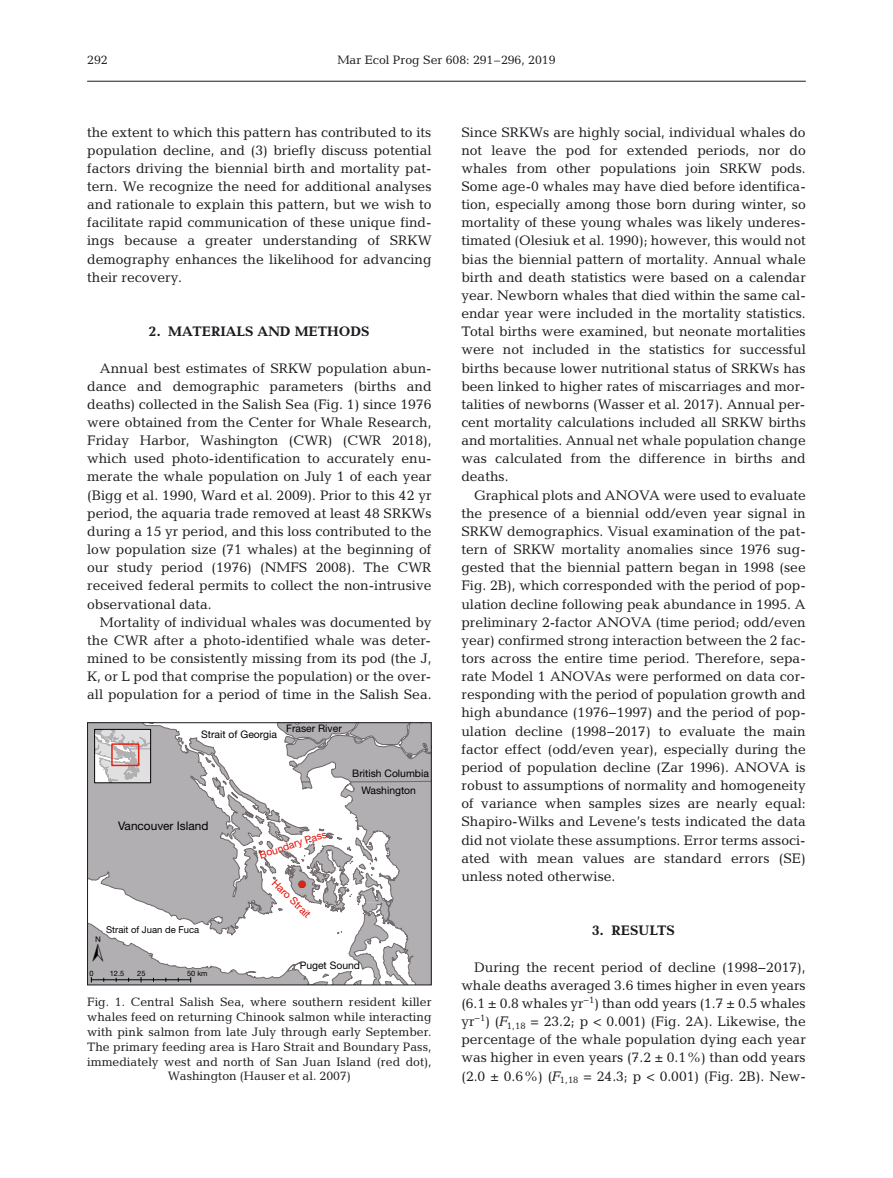
<style>
.page{position:relative;width:893px;height:1178px;background:#fff}
.page>*{position:absolute;margin:0;border:0;box-sizing:border-box;transform-origin:0 0}
.t1{font:36.3px "ESRI North";color:#000}
.t2{font:13.95px/18.1px "Candida";color:#1b1c20;text-align:justify}
.t3{font:700 13.95px "Candida";color:#1b1c20}
.t4{font:12.3px/14.7px "Candida";color:#1b1c20;text-align:center}
.t5{font:11.85px "Helvetica Neue";color:#000}
.t6{font:10.65px "ESRI Default Marker";color:#e72112}
.t7{font:10.35px "Helvetica Neue";color:#000}
.t8{font:10.35px "Helvetica Neue";color:#e60a03}
.t9{font:9.45px "Helvetica Neue";color:#000}
.t10{font:7.35px "Helvetica Neue";color:#000}
.s1{color:#000}
.s2{font-family:"Oblique Straight Plain"}
</style>
<div class="page">
<hr style="left:87px;top:81px;width:719px;height:1px;background:#1b1c20">
<svg style="left:89px;top:724px;width:341px;height:259px"></svg>
<hr style="left:91px;top:979px;width:100px;height:1px;background:#000">
<div style="left:87px;top:722px;width:345px;height:263px;border:1px solid #1b1c20"></div>
<p class="t4" style="left:87px;top:53px;width:22px">292</p>
<p class="t4" style="left:337px;top:53px;width:220px">Mar Ecol Prog Ser 608: 291–296, 2019</p>
<p class="t2" style="left:87px;top:124px;width:346px">the extent to which this pattern has contributed to its population decline, and (3) briefly discuss potential factors driving the biennial birth and mortality pat&shy;tern. We recognize the need for additional analyses and rationale to explain this pattern, but we wish to facilitate rapid communication of these unique find&shy;ings because a greater understanding of SRKW demography enhances the likelihood for advancing their recovery.</p>
<p class="t3" style="left:149px;top:327px;width:222px">2. MATERIALS AND METHODS</p>
<p class="t2" style="left:87px;top:360px;width:346px;text-indent:13px">Annual best estimates of SRKW population abun&shy;dance and demographic parameters (births and deaths) collected in the Salish Sea (Fig. 1) since 1976 were obtained from the Center for Whale Research, Friday Harbor, Washington (CWR) (CWR 2018), which used photo-identification to accurately enu&shy;merate the whale population on July 1 of each year (Bigg et al. 1990, Ward et al. 2009). Prior to this 42 yr period, the aquaria trade removed at least 48 SRKWs during a 15 yr period, and this loss contributed to the low population size (71 whales) at the beginning of our study period (1976) (NMFS 2008). The CWR received federal permits to collect the non-intrusive observational data.</p>
<p class="t2" style="left:87px;top:614px;width:346px;text-indent:13px">Mortality of individual whales was documented by the CWR after a photo-identified whale was deter&shy;mined to be consistently missing from its pod (the J, K, or L pod that comprise the population) or the over&shy;all population for a period of time in the Salish Sea.</p>
<p class="t7" style="left:201px;top:730px;width:77px">Strait of Georgia</p>
<p class="t7" style="left:286px;top:724px;width:57px">Fraser River</p>
<p class="t5" style="left:118px;top:821px;width:92px">Vancouver Island</p>
<p class="t9" style="left:106px;top:926px;width:95px">Strait of Juan de Fuca</p>
<p class="t8" style="left:259px;top:851px;width:72px;rotate:-18deg">Boundary Pass</p>
<p class="t8" style="left:276px;top:878px;width:51px;rotate:44deg">Haro Strait</p>
<p class="t6" style="left:298px;top:877px;width:9px">!<span class="s1">(</span></p>
<p class="t7" style="left:352px;top:769px;width:78px">British Columbia</p>
<p class="t7" style="left:361px;top:787px;width:56px">Washington</p>
<h1 class="t1" style="left:92px;top:928px;width:13px">±</h1>
<p class="t10" style="left:110px;top:970px;width:16px">12.5</p>
<p class="t10" style="left:187px;top:970px;width:22px">50 km</p>
<p class="t10" style="left:90px;top:970px;width:6px">0</p>
<p class="t10" style="left:137px;top:970px;width:10px">25</p>
<p class="t7" style="left:300px;top:961px;width:62px">Puget Sound</p>
<p class="t4" style="left:87px;top:996px;width:346px">Fig. 1. Central Salish Sea, where southern resident killer whales feed on returning Chinook salmon while interacting with pink salmon from late July through early September.<br>The primary feeding area is Haro Strait and Boundary Pass, immediately west and north of San Juan Island (red dot), Washington (Hauser et al. 2007)</p>
<p class="t2" style="left:461px;top:124px;width:346px">Since SRKWs are highly social, individual whales do not leave the pod for extended periods, nor do whales from other populations join SRKW pods.<br>Some age-0 whales may have died before identifica&shy;tion, especially among those born during winter, so mortality of these young whales was likely underes&shy;timated (Olesiuk et al. 1990); however, this would not bias the biennial pattern of mortality. Annual whale birth and death statistics were based on a calendar year. Newborn whales that died within the same cal&shy;endar year were included in the mortality statistics.<br>Total births were examined, but neonate mortalities were not included in the statistics for successful births because lower nutritional status of SRKWs has been linked to higher rates of miscarriages and mor&shy;talities of newborns (Wasser et al. 2017). Annual per&shy;cent mortality calculations included all SRKW births and mortalities. Annual net whale population change was calculated from the difference in births and deaths.</p>
<p class="t2" style="left:461px;top:487px;width:346px;text-indent:13px">Graphical plots and ANOVA were used to evaluate the presence of a biennial odd/even year signal in SRKW demographics. Visual examination of the pat&shy;tern of SRKW mortality anomalies since 1976 sug&shy;gested that the biennial pattern began in 1998 (see Fig. 2B), which corresponded with the period of pop&shy;ulation decline following peak abundance in 1995. A preliminary 2-factor ANOVA (time period; odd/even year) confirmed strong interaction between the 2 fac&shy;tors across the entire time period. Therefore, sepa&shy;rate Model 1 ANOVAs were performed on data cor&shy;responding with the period of population growth and high abundance (1976−1997) and the period of pop - ulation decline (1998−2017) to evaluate the main factor effect (odd/even year), especially during the period of population decline (Zar 1996). ANOVA is robust to assumptions of normality and homogeneity of variance when samples sizes are nearly equal:<br>Shapiro-Wilks and Levene’s tests indicated the data did not violate these assumptions. Error terms associ&shy;ated with mean values are standard errors (SE) unless noted otherwise.</p>
<p class="t3" style="left:592px;top:926px;width:84px">3. RESULTS</p>
<p class="t2" style="left:461px;top:959px;width:346px;text-indent:13px">During the recent period of decline (1998−2017), whale deaths averaged 3.6 times higher in even years (6.1 ± 0.8 whales yr<sup>−1</sup>) than odd years (1.7 ± 0.5 whales yr<sup>−1</sup>) <span class="s2">(F</span><sub>1,18</sub> = 23.2; p &lt; 0.001) (Fig. 2A). Likewise, the percentage of the whale population dying each year was higher in even years (7.2 ± 0.1%) than odd years (2.0 ± 0.6%) <span class="s2">(F</span><sub>1,18</sub> = 24.3; p &lt; 0.001) (Fig. 2B). New-</p>
</div>
